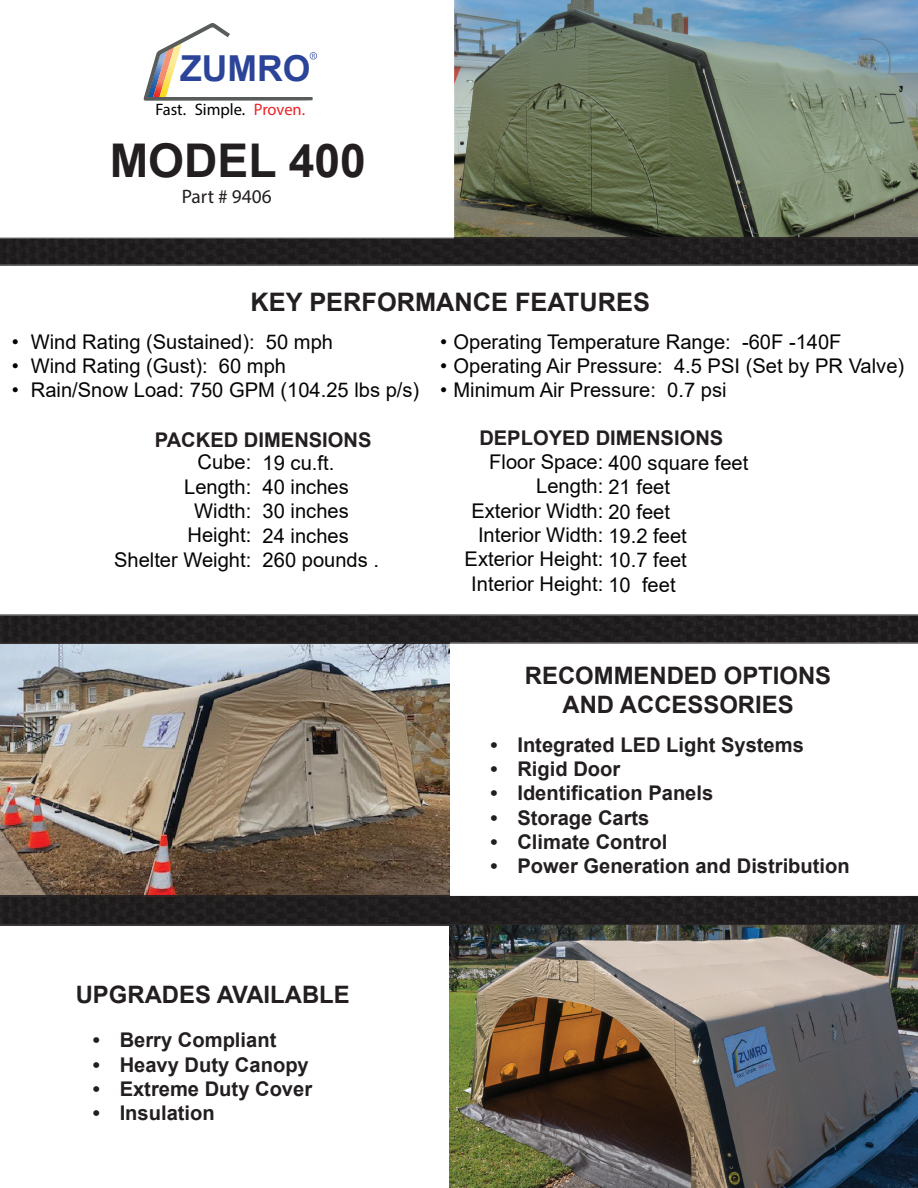
<style>
.page{position:relative;width:918px;height:1188px;background:#fff}
.page>*{position:absolute;margin:0;border:0;box-sizing:border-box;transform-origin:0 0}
.t1{font:700 46.5px "Arial";color:#231f20}
.t2{font:700 35.85px "Arial";color:#2b4499}
.t3{font:700 25.5px "Arial";color:#231f20}
.t4{font:700 24px/28.8px "Arial";color:#231f20;text-align:center}
.t5{font:20.25px/24.3px "Arial";color:#050504;text-align:right}
.t6{font:700 20.25px "Arial";color:#231f20}
.t7{font:19.5px "Myriad Pro";color:#231f20}
.t8{font:16.65px "Myriad Pro";color:#000}
.s1{color:#ec2326}
</style>
<div class="page">
<img style="left:450px;top:896px;width:468px;height:292px">
<img style="left:455px;top:0;width:463px;height:239px">
<img style="left:0;top:643px;width:450px;height:254px">
<hr style="left:0;top:238px;width:455px;height:1px;background:#383435">
<hr style="left:0;top:265px;width:918px;height:1px;background:#383435">
<div style="left:0;top:239px;width:918px;height:26px;background:#211e1f"></div>
<hr style="left:0;top:614px;width:918px;height:2px;background:#383435">
<hr style="left:450px;top:643px;width:468px;height:1px;background:#383435">
<div style="left:0;top:616px;width:918px;height:27px;background:#211e1f"></div>
<svg style="left:143px;top:23px;width:174px;height:78px"></svg>
<hr style="left:0;top:924px;width:450px;height:1px;background:#383435">
<div style="left:0;top:897px;width:918px;height:27px;background:#211e1f"></div>
<h2 class="t2" style="left:180px;top:44px;width:132px">ZUMRO</h2>
<p class="t8" style="left:155px;top:100px;width:151px">Fast. Simple. <span class="s1">Proven.</span></p>
<h1 class="t1" style="left:110px;top:128px;width:258px">MODEL 400</h1>
<p class="t7" style="left:182px;top:185px;width:92px">Part # 9406</p>
<p class="t3" style="left:251px;top:284px;width:401px">KEY PERFORMANCE FEATURES</p>
<p class="t5" style="left:12px;top:329px;width:323px">• Wind Rating (Sustained): 50 mph</p>
<p class="t5" style="left:12px;top:354px;width:276px">• Wind Rating (Gust): 60 mph</p>
<p class="t5" style="left:12px;top:378px;width:409px">• Rain/Snow Load: 750 GPM (104.25 lbs p/s)</p>
<p class="t6" style="left:155px;top:426px;width:218px">PACKED DIMENSIONS</p>
<p class="t5" style="left:114px;top:450px;width:139px">Cube:<br>Length:<br>Width:<br>Height:<br>Shelter Weight:</p>
<p class="t5" style="left:263px;top:450px;width:118px;text-align:left">19 cu.ft.<br>40 inches<br>30 inches<br>24 inches<br>260 pounds .</p>
<p class="t5" style="left:440px;top:329px;width:403px">• Operating Temperature Range: -60F -140F</p>
<p class="t5" style="left:440px;top:353px;width:466px">• Operating Air Pressure: 4.5 PSI (Set by PR Valve)</p>
<p class="t5" style="left:440px;top:378px;width:288px">• Minimum Air Pressure: 0.7 psi</p>
<p class="t6" style="left:479px;top:424px;width:245px">DEPLOYED DIMENSIONS</p>
<p class="t5" style="left:489px;top:451px;width:261px">Floor Space: 400 square feet</p>
<p class="t5" style="left:536px;top:474px;width:135px">Length: 21 feet</p>
<p class="t5" style="left:471px;top:498px;width:200px">Exterior Width: 20 feet</p>
<p class="t5" style="left:478px;top:523px;width:210px">Interior Width: 19.2 feet</p>
<p class="t5" style="left:465px;top:547px;width:224px">Exterior Height: 10.7 feet</p>
<p class="t5" style="left:471px;top:571px;width:206px">Interior Height: 10 feet</p>
<p class="t4" style="left:525px;top:661px;width:308px">RECOMMENDED OPTIONS<br>AND ACCESSORIES</p>
<p class="t6" style="left:490px;top:730px;width:315px">• Integrated LED Light Systems</p>
<p class="t6" style="left:490px;top:755px;width:131px">• Rigid Door</p>
<p class="t6" style="left:490px;top:779px;width:224px">• Identification Panels</p>
<p class="t6" style="left:490px;top:803px;width:161px">• Storage Carts</p>
<p class="t6" style="left:490px;top:828px;width:178px">• Climate Control</p>
<p class="t6" style="left:490px;top:852px;width:361px">• Power Generation and Distribution</p>
<p class="t4" style="left:76px;top:981px;width:276px">UPGRADES AVAILABLE</p>
<p class="t6" style="left:93px;top:1026px;width:185px">• Berry Compliant</p>
<p class="t6" style="left:93px;top:1050px;width:218px">• Heavy Duty Canopy</p>
<p class="t6" style="left:93px;top:1075px;width:221px">• Extreme Duty Cover</p>
<p class="t6" style="left:93px;top:1099px;width:124px">• Insulation</p>
</div>
